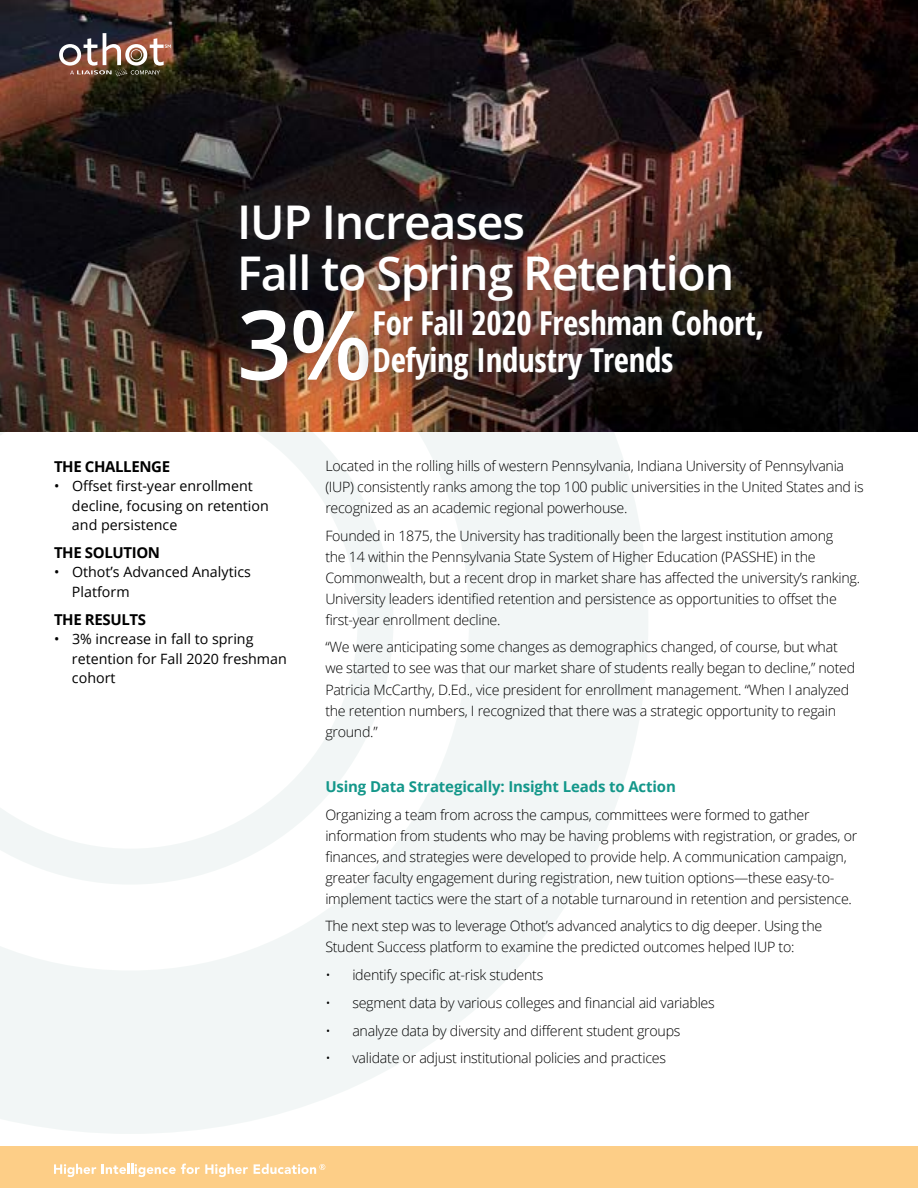
<style>
.page{position:relative;width:918px;height:1188px;background:#fff}
.page>*{position:absolute;margin:0;border:0;box-sizing:border-box;transform-origin:0 0}
.t1{font:600 96px "Open Sans";color:#fff}
.t2{font:600 46.5px/51px "Open Sans";letter-spacing:-.025em;color:#fff}
.t3{font:700 condensed 33px/37.5px "Open Sans";letter-spacing:-.01em;color:#fff}
.t4{font:700 15px "Open Sans";letter-spacing:-.01em;color:#14978a}
.t5{font:700 15px "Open Sans";letter-spacing:-.025em;color:#000}
.t6{font:300 14.25px/21px "Open Sans";letter-spacing:-.02em;color:#000}
.t7{font:14.25px/19.5px "Open Sans";color:#000}
</style>
<div class="page">
<div style="left:0;top:1147px;width:918px;height:41px;background:#fdce87"></div>
<svg style="left:0;top:432px;width:648px;height:702px;fill:#f2f6f6"></svg>
<svg style="left:0;top:432px;width:394px;height:453px"></svg>
<svg style="left:54px;top:1164px;width:42px;height:13px"></svg>
<svg style="left:102px;top:1164px;width:146px;height:13px"></svg>
<svg style="left:254px;top:1164px;width:71px;height:10px"></svg>
<img style="left:0;top:0;width:918px;height:432px">
<div style="left:220px;top:184px;width:532px;height:218px;background:#253e51;opacity:.21"></div>
<div style="left:353px;top:289px;width:429px;height:113px;background:#253e51;opacity:.21"></div>
<img style="left:59px;top:33px;width:112px;height:43px">
<h2 class="t2" style="left:237px;top:195px;width:499px">IUP Increases<br>Fall to Spring Retention</h2>
<h1 class="t1" style="left:237px;top:279px;width:137px">3%</h1>
<h3 class="t3" style="left:373px;top:303px;width:393px">For Fall 2020 Freshman Cohort,<br>Defying Industry Trends</h3>
<p class="t5" style="left:54px;top:456px;width:118px">THE CHALLENGE</p>
<p class="t7" style="left:72px;top:476px;width:198px;text-indent:-18px">• Offset first-year enrollment decline, focusing on retention and persistence</p>
<p class="t5" style="left:54px;top:542px;width:108px">THE SOLUTION</p>
<p class="t7" style="left:72px;top:562px;width:180px;text-indent:-18px">• Othot’s Advanced Analytics<br>Platform</p>
<p class="t5" style="left:54px;top:609px;width:94px">THE RESULTS</p>
<p class="t7" style="left:72px;top:629px;width:216px;text-indent:-18px">• 3% increase in fall to spring retention for Fall 2020 freshman cohort</p>
<p class="t6" style="left:325px;top:455px;width:540px">Located in the rolling hills of western Pennsylvania, Indiana University of Pennsylvania (IUP) consistently ranks among the top 100 public universities in the United States and is recognized as an academic regional powerhouse.</p>
<p class="t6" style="left:325px;top:525px;width:536px">Founded in 1875, the University has traditionally been the largest institution among<br>the 14 within the Pennsylvania State System of Higher Education (PASSHE) in the Commonwealth, but a recent drop in market share has affected the university’s ranking.<br>University leaders identified retention and persistence as opportunities to offset the first-year enrollment decline.</p>
<p class="t6" style="left:325px;top:636px;width:531px">“We were anticipating some changes as demographics changed, of course, but what we started to see was that our market share of students really began to decline,” noted Patricia McCarthy, D.Ed., vice president for enrollment management. “When I analyzed the retention numbers, I recognized that there was a strategic opportunity to regain ground.”</p>
<p class="t4" style="left:325px;top:776px;width:352px">Using Data Strategically: Insight Leads to Action</p>
<p class="t6" style="left:325px;top:804px;width:534px">Organizing a team from across the campus, committees were formed to gather information from students who may be having problems with registration, or grades, or finances, and strategies were developed to provide help. A communication campaign, greater faculty engagement during registration, new tuition options—these easy-to&shy;implement tactics were the start of a notable turnaround in retention and persistence.</p>
<p class="t6" style="left:325px;top:915px;width:499px">The next step was to leverage Othot’s advanced analytics to dig deeper. Using the<br>Student Success platform to examine the predicted outcomes helped IUP to:</p>
<p class="t6" style="left:325px;top:964px;width:220px">• identify specific at-risk students</p>
<p class="t6" style="left:325px;top:992px;width:391px">• segment data by various colleges and financial aid variables</p>
<p class="t6" style="left:325px;top:1020px;width:357px">• analyze data by diversity and different student groups</p>
<p class="t6" style="left:325px;top:1047px;width:342px">• validate or adjust institutional policies and practices</p>
</div>
